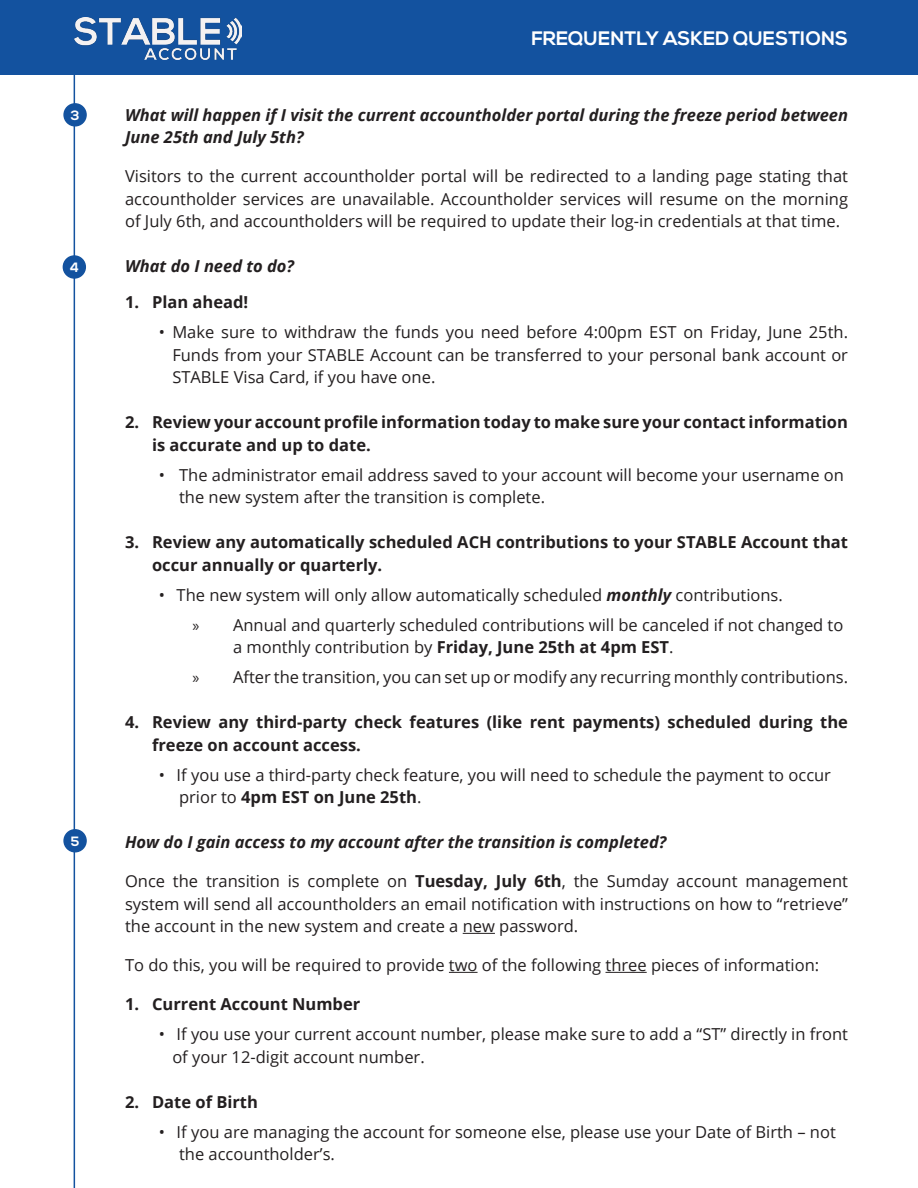
<style>
.page{position:relative;width:918px;height:1188px;background:#fff}
.page>*{position:absolute;margin:0;border:0;box-sizing:border-box;transform-origin:0 0}
.t1{font:700 19.5px "Nexa";color:#fff}
.t2{font:16.5px/22.5px "Open Sans";color:#231f20}
.t3{font:700 16.5px/22.5px "Open Sans";color:#231f20}
.t4{font:italic 700 16.5px/22.5px "Open Sans";color:#231f20}
.t5{font:700 13.5px "Nexa";color:#fff}
.s1{font-weight:700;font-style:italic}
.s2{font-family:"Myriad Pro"}
.s3{font-weight:700}
</style>
<div class="page">
<hr style="left:463px;top:933px;width:32px;height:1px;background:#231f20">
<svg style="left:449px;top:972px;width:29px;height:1px"></svg>
<hr style="left:606px;top:972px;width:41px;height:1px;background:#231f20">
<hr style="left:74px;top:0;width:1px;height:1188px;background:#13529f">
<div style="left:0;top:0;width:918px;height:75px;background:#13529f"></div>
<img style="left:74px;top:17px;width:168px;height:43px">
<div style="left:64px;top:104px;width:22px;height:22px;background:#13529f;border-radius:50%"></div>
<div style="left:63px;top:103px;width:24px;height:24px;border:2px solid #13529f;border-radius:50%"></div>
<div style="left:63px;top:256px;width:22px;height:22px;background:#13529f;border-radius:50%"></div>
<div style="left:63px;top:255px;width:23px;height:24px;border:2px solid #13529f;border-radius:50%"></div>
<div style="left:64px;top:830px;width:22px;height:22px;background:#13529f;border-radius:50%"></div>
<div style="left:63px;top:829px;width:24px;height:23px;border:2px solid #13529f;border-radius:50%"></div>
<p class="t5" style="left:71px;top:107px;width:10px">3</p>
<p class="t5" style="left:70px;top:260px;width:11px">4</p>
<p class="t5" style="left:71px;top:833px;width:10px">5</p>
<p class="t1" style="left:531px;top:27px;width:318px">FREQUENTLY ASKED QUESTIONS</p>
<p class="t4" style="left:125px;top:103px;width:724px">What will happen if I visit the current accountholder portal during the freeze period between<br>June 25th and July 5th?</p>
<p class="t2" style="left:125px;top:164px;width:724px;text-align:justify">Visitors to the current accountholder portal will be redirected to a landing page stating that accountholder services are unavailable. Accountholder services will resume on the morning of July 6th, and accountholders will be required to update their log-in credentials at that time.</p>
<p class="t4" style="left:125px;top:254px;width:171px">What do I need to do?</p>
<p class="t3" style="left:125px;top:290px;width:125px">1. Plan ahead!</p>
<p class="t2" style="left:172px;top:320px;width:677px;text-align:justify;text-indent:-14px">• Make sure to withdraw the funds you need before 4:00pm EST on Friday, June 25th.<br>Funds from your STABLE Account can be transferred to your personal bank account or STABLE Visa Card, if you have one.</p>
<p class="t3" style="left:152px;top:410px;width:697px;text-indent:-27px">2. Review your account profile information today to make sure your contact information is accurate and up to date.</p>
<p class="t2" style="left:179px;top:463px;width:666px;text-indent:-20px">• The administrator email address saved to your account will become your username on the new system after the transition is complete.</p>
<p class="t3" style="left:152px;top:530px;width:697px;text-indent:-27px">3. Review any automatically scheduled ACH contributions to your STABLE Account that occur annually or quarterly.</p>
<p class="t2" style="left:159px;top:583px;width:626px">• The new system will only allow automatically scheduled <span class="s1">monthly</span> contributions.</p>
<p class="t2" style="left:233px;top:613px;width:612px;text-indent:-40px"><span class="s2">»</span> Annual and quarterly scheduled contributions will be canceled if not changed to a monthly contribution by <span class="s3">Friday, June 25th at 4pm EST</span>.</p>
<p class="t2" style="left:193px;top:665px;width:657px"><span class="s2">»</span> After the transition, you can set up or modify any recurring monthly contributions.</p>
<p class="t3" style="left:152px;top:710px;width:697px;text-indent:-27px">4. Review any third-party check features (like rent payments) scheduled during the freeze on account access.</p>
<p class="t2" style="left:179px;top:763px;width:653px;text-indent:-20px">• If you use a third-party check feature, you will need to schedule the payment to occur prior to <span class="s3">4pm EST on June 25th</span>.</p>
<p class="t4" style="left:125px;top:830px;width:543px">How do I gain access to my account after the transition is completed?</p>
<p class="t2" style="left:125px;top:869px;width:724px;text-align:justify">Once the transition is complete on <span class="s3">Tuesday, July 6th</span>, the Sumday account management system will send all accountholders an email notification with instructions on how to “retrieve” the account in the new system and create a new password.</p>
<p class="t2" style="left:125px;top:953px;width:696px">To do this, you will be required to provide two of the following three pieces of information:</p>
<p class="t3" style="left:125px;top:992px;width:237px">1. Current Account Number</p>
<p class="t2" style="left:172px;top:1022px;width:677px;text-indent:-14px">• If you use your current account number, please make sure to add a “ST” directly in front of your 12-digit account number.</p>
<p class="t3" style="left:125px;top:1090px;width:134px">2. Date of Birth</p>
<p class="t2" style="left:179px;top:1120px;width:658px;text-indent:-20px">• If you are managing the account for someone else, please use your Date of Birth – not the accountholder’s.</p>
</div>
